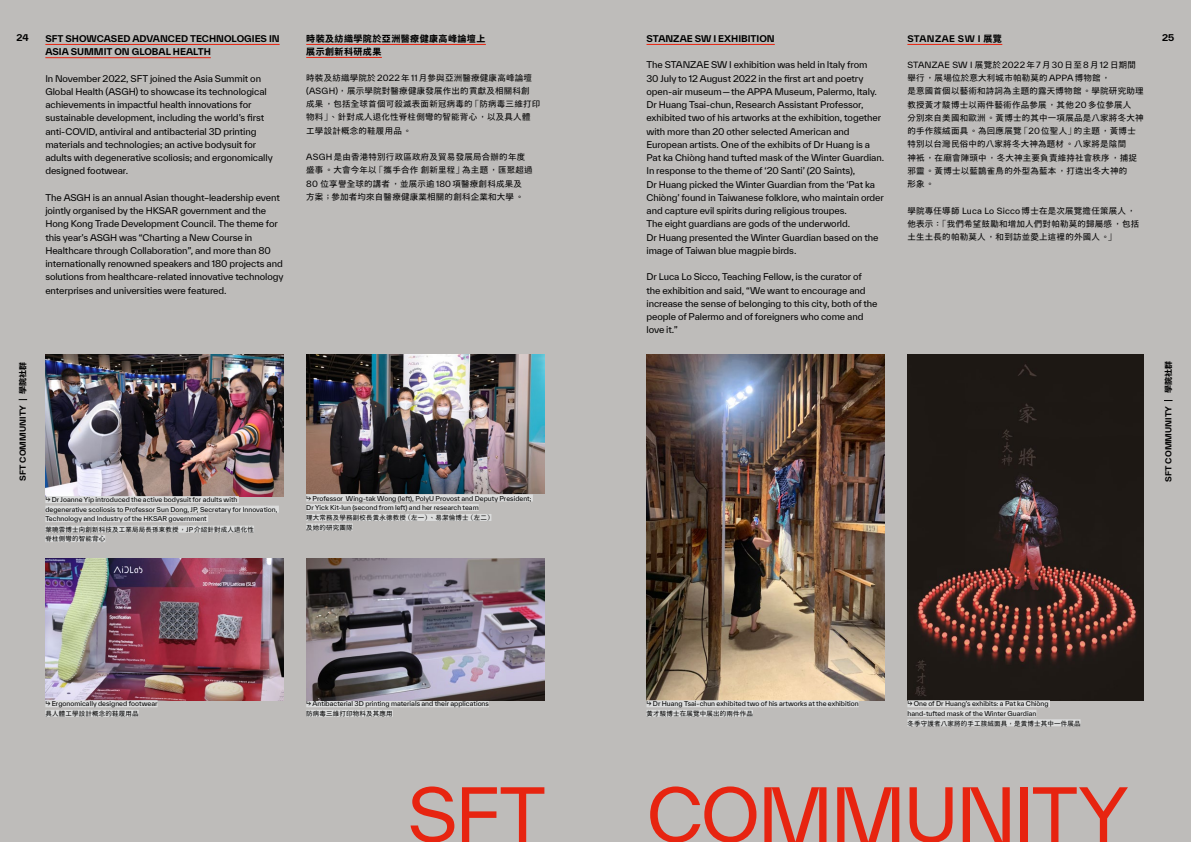
<style>
.page{position:relative;width:1191px;height:842px;background:#bebcba}
.page>*{position:absolute;margin:0;border:0;box-sizing:border-box;transform-origin:0 0}
.t1{font:72px "TWK Everett";letter-spacing:-.035em;color:#e72410}
.t2{font:9px/13.2px "TWK Everett";letter-spacing:-.01em;color:#000}
.t3{font:700 9px/13.2px "TWK Everett";color:#000}
.t4{font:800 9px/13px "M Xiang He Hei TC";letter-spacing:.05em;color:#000}
.t5{font:700 8.8px "TWK Everett";letter-spacing:.05em;color:#000}
.t6{font:8.5px/13.2px "M Xiang He Hei TC";letter-spacing:.025em;color:#000}
.t7{font:8.3px "TWK Everett";letter-spacing:.025em;color:#000}
.t8{font:700 8px "TWK Everett";letter-spacing:.005em;color:#000}
.t9{font:800 8px "M Xiang He Hei TC";color:#000}
.t10{font:6.5px/9.5px "TWK Everett";color:#000}
.t11{font:6.5px/9.5px "M Xiang He Hei TC";letter-spacing:.025em;color:#000}
.s1{font-family:"TWK Everett";font-size:8.3px}
.s2{font-family:"M Xiang He Hei TC";font-weight:800;font-size:9px}
.s3{font-family:"M Xiang He Hei TC";font-size:8.5px}
.s4{font-family:"TWK Everett";font-size:6.4px}
</style>
<div class="page">
<hr style="left:306px;top:44px;width:180px;height:1px;background:#e72410">
<hr style="left:306px;top:57px;width:76px;height:1px;background:#e72410">
<hr style="left:45px;top:44px;width:235px;height:1px;background:#e72410">
<hr style="left:45px;top:57px;width:166px;height:1px;background:#e72410">
<hr style="left:646px;top:44px;width:129px;height:1px;background:#e72410">
<hr style="left:907px;top:44px;width:95px;height:1px;background:#e72410">
<img style="left:907px;top:354px;width:236px;height:346px">
<img style="left:646px;top:354px;width:238px;height:346px">
<div style="left:646px;top:700px;width:212px;height:7px;background:#dcdddd"></div>
<div style="left:907px;top:700px;width:143px;height:7px;background:#dcdddd"></div>
<div style="left:907px;top:710px;width:129px;height:7px;background:#dcdddd"></div>
<img style="left:306px;top:354px;width:238px;height:140px">
<div style="left:306px;top:494px;width:227px;height:7px;background:#dcdddd"></div>
<div style="left:306px;top:504px;width:173px;height:7px;background:#dcdddd"></div>
<div style="left:306px;top:514px;width:185px;height:7px;background:#dcdddd"></div>
<div style="left:306px;top:523px;width:47px;height:7px;background:#dcdddd"></div>
<img style="left:45px;top:354px;width:238px;height:142px">
<div style="left:45px;top:496px;width:194px;height:7px;background:#dcdddd"></div>
<div style="left:45px;top:506px;width:234px;height:7px;background:#dcdddd"></div>
<div style="left:45px;top:515px;width:163px;height:7px;background:#dcdddd"></div>
<div style="left:45px;top:526px;width:209px;height:7px;background:#dcdddd"></div>
<div style="left:45px;top:535px;width:60px;height:7px;background:#dcdddd"></div>
<img style="left:45px;top:558px;width:238px;height:142px">
<div style="left:45px;top:700px;width:113px;height:7px;background:#dcdddd"></div>
<div style="left:45px;top:710px;width:94px;height:7px;background:#dcdddd"></div>
<div style="left:306px;top:700px;width:183px;height:7px;background:#dcdddd"></div>
<div style="left:306px;top:710px;width:87px;height:7px;background:#dcdddd"></div>
<img style="left:306px;top:558px;width:238px;height:142px">
<div style="left:646px;top:710px;width:107px;height:7px;background:#dcdddd"></div>
<div style="left:907px;top:719px;width:173px;height:7px;background:#dcdddd"></div>
<p class="t3" style="left:17px;top:31px;width:14px">24</p>
<p class="t3" style="left:1162px;top:31px;width:14px">25</p>
<p class="t4" style="left:306px;top:31px;width:181px">時裝及紡織學院於亞洲醫療健康高峰論壇上展示創新科研成果</p>
<p class="t6" style="left:306px;top:70px;width:235px">時裝及紡織學院於<span class="s1">2022</span>年<span class="s1">11</span>月參與亞洲醫療健康高峰論壇<span class="s1">(ASGH)</span>，展示學院對醫療健康發展作出的貢獻及相關科創成果，包括全球首個可殺滅表面新冠病毒的「防病毒三維打印物料」、針對成人退化性脊柱側彎的智能背心，以及具人體工學設計概念的鞋履用品。</p>
<p class="t6" style="left:306px;top:150px;width:228px"><span class="s1">ASGH</span>是由香港特別行政區政府及貿易發展局合辦的年度盛事。大會今年以「攜手合作創新里程」為主題，匯聚超過<br><span class="s1">80</span> 位享譽全球的講者，並展示逾<span class="s1">180</span>項醫療創科成果及<br>方案；參加者均來自醫療健康業相關的創科企業和大學。</p>
<p class="t5" style="left:907px;top:32px;width:96px">STANZAE SW I <span class="s2">展覽</span></p>
<p class="t7" style="left:907px;top:59px;width:230px">STANZAE SW I <span class="s3">展覽於</span>2022<span class="s3">年</span>7<span class="s3">月</span>30<span class="s3">日至</span>8<span class="s3">月</span>12<span class="s3">日期間</span></p>
<p class="t6" style="left:907px;top:71px;width:238px">舉行，展場位於意大利城市帕勒莫的<span class="s1">APPA</span>博物館，<br>是意國首個以藝術和詩詞為主題的露天博物館。學院研究助理教授黃才駿博士以兩件藝術作品參展，其他<span class="s1">20</span>多位參展人<br>分別來自美國和歐洲。黃博士的其中一項展品是八家將冬大神的手作簇絨面具。為回應展覽「<span class="s1">20</span>位聖人」的主題，黃博士特別以台灣民俗中的八家將冬大神為題材。八家將是陰間<br>神衹，在廟會陣頭中，冬大神主要負責維持社會秩序，捕捉邪靈。黃博士以藍鵲雀鳥的外型為藍本，打造出冬大神的<br>形象。</p>
<p class="t6" style="left:907px;top:203px;width:233px">學院專任導師 <span class="s1">Luca Lo Sicco</span>博士在是次展覽擔任策展人，他表示：「我們希望鼓勵和增加人們對帕勒莫的歸屬感，包括土生土長的帕勒莫人，和到訪並愛上這裡的外國人。」</p>
<p class="t3" style="left:45px;top:32px;width:236px">SFT SHOWCASED ADVANCED TECHNOLOGIES IN<br>ASIA SUMMIT ON GLOBAL HEALTH</p>
<p class="t2" style="left:45px;top:72px;width:229px">In November 2022, SFT joined the Asia Summit on Global Health (ASGH) to showcase its technological achievements in impactful health innovations for sustainable development, including the world’s first anti-COVID, antiviral and antibacterial 3D printing materials and technologies; an active bodysuit for adults with degenerative scoliosis; and ergonomically designed footwear.</p>
<p class="t2" style="left:45px;top:191px;width:240px">The ASGH is an annual Asian thought–leadership event jointly organised by the HKSAR government and the Hong Kong Trade Development Council. The theme for this year’s ASGH was “Charting a New Course in Healthcare through Collaboration”, and more than 80 internationally renowned speakers and 180 projects and solutions from healthcare-related innovative technology enterprises and universities were featured.</p>
<p class="t3" style="left:646px;top:32px;width:130px">STANZAE SW I EXHIBITION</p>
<p class="t2" style="left:646px;top:58px;width:239px">The STANZAE SW I exhibition was held in Italy from<br>30 July to 12 August 2022 in the first art and poetry open-air museum — the APPA Museum, Palermo, Italy.<br>Dr Huang Tsai-chun, Research Assistant Professor, exhibited two of his artworks at the exhibition, together with more than 20 other selected American and European artists. One of the exhibits of Dr Huang is a Pat ka Chiòng hand tufted mask of the Winter Guardian.<br>In response to the theme of ‘20 Santi’ (20 Saints),<br>Dr Huang picked the Winter Guardian from the ‘Pat ka Chiòng’ found in Taiwanese folklore, who maintain order and capture evil spirits during religious troupes.<br>The eight guardians are gods of the underworld.<br>Dr Huang presented the Winter Guardian based on the image of Taiwan blue magpie birds.</p>
<p class="t2" style="left:646px;top:270px;width:233px">Dr Luca Lo Sicco, Teaching Fellow, is the curator of the exhibition and said, “We want to encourage and increase the sense of belonging to this city, both of the people of Palermo and of foreigners who come and love it.”</p>
<p class="t9" style="left:17px;top:394px;width:33px;rotate:-90deg">學院社群</p>
<p class="t8" style="left:17px;top:481px;width:77px;rotate:-90deg">SFT COMMUNITY</p>
<p class="t10" style="left:45px;top:495px;width:234px">↳ Dr Joanne Yip introduced the active bodysuit for adults with degenerative scoliosis to Professor Sun Dong, JP, Secretary for Innovation,<br>Technology and Industry of the HKSAR government</p>
<p class="t11" style="left:45px;top:524px;width:210px">葉曉雲博士向創新科技及工業局局長孫東教授，<span class="s4">JP</span>介紹針對成人退化性脊柱側彎的智能背心</p>
<p class="t10" style="left:306px;top:493px;width:227px">↳ Professor Wing-tak Wong (left), PolyU Provost and Deputy President;<br>Dr Yick Kit-lun (second from left) and her research team</p>
<p class="t11" style="left:306px;top:513px;width:189px">理大常務及學務副校長黃永德教授（左一）、易潔倫博士（左二）及她的研究團隊</p>
<p class="t9" style="left:1162px;top:393px;width:33px;rotate:-90deg">學院社群</p>
<p class="t8" style="left:1162px;top:482px;width:77px;rotate:-90deg">SFT COMMUNITY</p>
<p class="t10" style="left:45px;top:699px;width:114px">↳ Ergonomically designed footwear</p>
<p class="t11" style="left:45px;top:708px;width:95px">具人體工學設計概念的鞋履用品</p>
<p class="t10" style="left:306px;top:699px;width:184px">↳ Antibacterial 3D printing materials and their applications</p>
<p class="t11" style="left:306px;top:708px;width:88px">防病毒三維打印物料及其應用</p>
<p class="t11" style="left:646px;top:708px;width:108px">黃才駿博士在展覽中展出的兩件作品</p>
<p class="t10" style="left:646px;top:699px;width:214px">↳ Dr Huang Tsai-chun exhibited two of his artworks at the exhibition</p>
<p class="t10" style="left:907px;top:699px;width:143px">↳ One of Dr Huang’s exhibits: a Pat ka Chiòng hand-tufted mask of the Winter Guardian</p>
<p class="t11" style="left:907px;top:718px;width:175px">冬季守護者八家將的手工簇絨面具，是黃博士其中一件展品</p>
<h1 class="t1" style="left:408px;top:765px;width:139px">SFT</h1>
<h1 class="t1" style="left:646px;top:765px;width:483px">COMMUNITY</h1>
</div>
